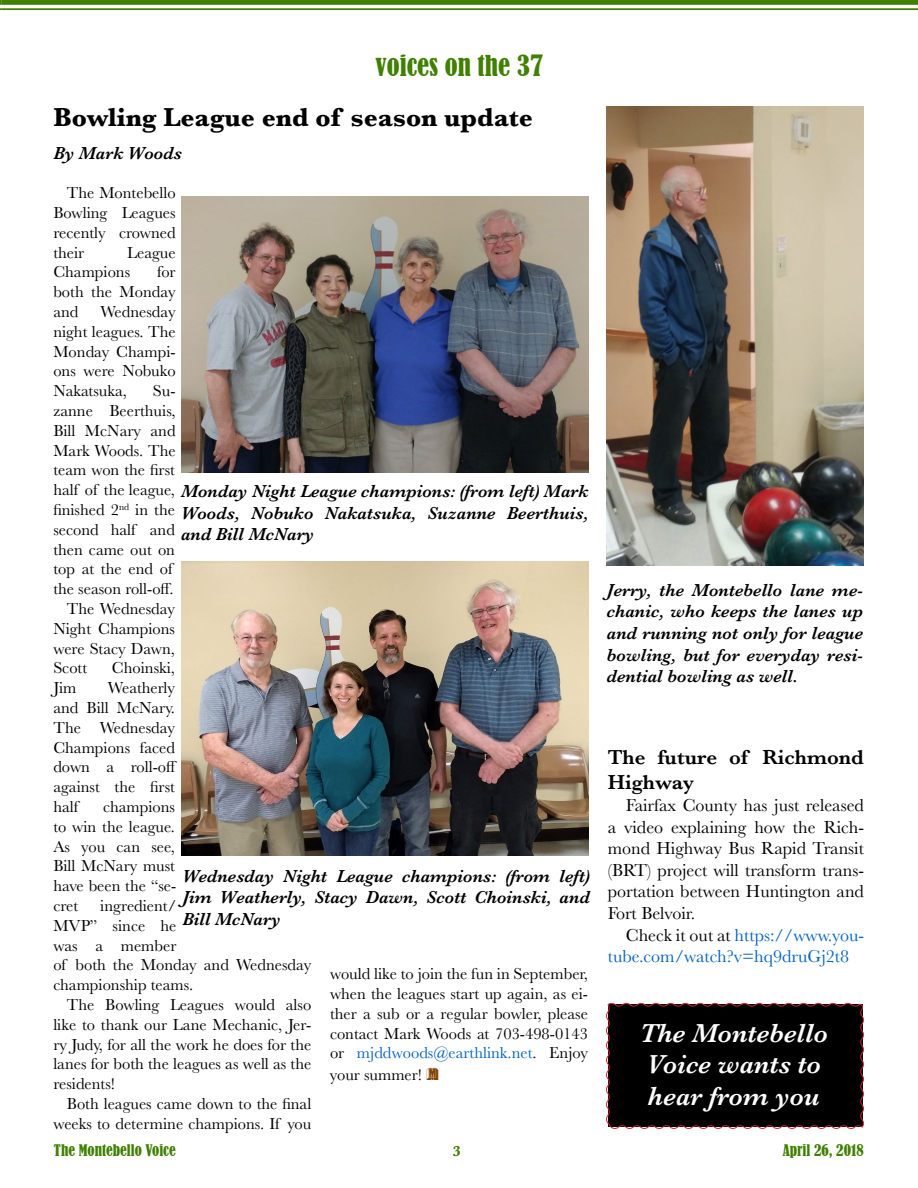
<style>
.page{position:relative;width:918px;height:1188px;background:#fff}
.page>*{position:absolute;margin:0;border:0;box-sizing:border-box;transform-origin:0 0}
.t1{font:italic 600 27px/31.5px "Baskerville";color:#fff}
.t2{font:700 27px "Baskerville";color:#000}
.t3{font:condensed 27px "Bernard";color:#408000}
.t4{font:600 21px/25.2px "Baskerville";color:#000}
.t5{font:italic 600 18px/21.6px "Baskerville";color:#000;text-align:justify}
.t6{font:18px/21.6px "Baskerville";color:#000;text-align:justify}
.t7{font:18px/21.6px "Baskerville";color:#0563c1}
.t8{font:16.5px/19.8px "Baskerville";color:#000;text-align:justify}
.t9{font:condensed 15px "Bernard";color:#408000}
.t10{font:700 15px "Baskerville";color:#408000}
.s1{font-weight:400;font-style:normal;font-size:16.5px}
.s2{color:#0563c1}
.s3{font-family:"Buxom D";font-size:18px;color:#804000}
.s4{color:#000}
</style>
<div class="page">
<svg style="left:0;top:0;width:2px;height:10px"></svg>
<div style="left:2px;top:0;width:916px;height:5px;background:#408000"></div>
<hr style="left:2px;top:8px;width:916px;height:2px;background:#408000">
<img style="left:607px;top:106px;width:256px;height:459px">
<img style="left:182px;top:196px;width:407px;height:276px">
<img style="left:181px;top:561px;width:408px;height:295px">
<div style="left:606px;top:1003px;width:258px;height:126px;background:#000"></div>
<h1 class="t3" style="left:376px;top:50px;width:169px">voices on the 37</h1>
<h1 class="t2" style="left:53px;top:99px;width:481px">Bowling League end of season update</h1>
<p class="t5" style="left:53px;top:142px;width:130px">By Mark Woods</p>
<p class="t8" style="left:53px;top:183px;width:124px;text-indent:13px">The Montebello Bowling Leagues recently crowned their</p>
<p class="t8" style="left:53px;top:243px;width:124px;text-indent:74px">League<br>Champions</p>
<p class="t8" style="left:53px;top:263px;width:124px;text-indent:104px">for both the Monday and</p>
<p class="t8" style="left:53px;top:302px;width:124px;text-indent:47px">Wednesday night leagues. The Monday Champi&shy;ons were Nobuko Nakatsuka,</p>
<p class="t8" style="left:53px;top:381px;width:124px;text-indent:100px">Su&shy;zanne Beerthuis, Bill McNary and Mark Woods. The team won the first</p>
<p class="t8" style="left:53px;top:500px;width:123px">finished 2<sup>nd</sup> in the</p>
<p class="t8" style="left:53px;top:520px;width:123px">second half and</p>
<p class="t8" style="left:53px;top:540px;width:123px">then came out on</p>
<p class="t8" style="left:53px;top:560px;width:121px">top at the end of</p>
<p class="t8" style="left:53px;top:579px;width:122px">the season roll-off.</p>
<p class="t8" style="left:67px;top:599px;width:110px">The Wednesday</p>
<p class="t8" style="left:53px;top:619px;width:123px">Night Champions</p>
<p class="t8" style="left:53px;top:639px;width:123px">were Stacy Dawn,</p>
<p class="t8" style="left:53px;top:659px;width:35px">Scott</p>
<p class="t8" style="left:112px;top:659px;width:65px">Choinski,</p>
<p class="t8" style="left:53px;top:678px;width:25px">Jim</p>
<p class="t5" style="left:181px;top:480px;width:409px;text-indent:-128px"><span class="s1">half of the league,</span> Monday Night League champions: (from left) Mark Woods, Nobuko Nakatsuka, Suzanne Beerthuis, and Bill McNary</p>
<p class="t8" style="left:53px;top:678px;width:125px;text-indent:55px">Weatherly and Bill McNary.<br>The Wednesday Champions faced down a roll-off against the first half</p>
<p class="t8" style="left:53px;top:797px;width:125px;text-indent:50px">champions to win the league.<br>As you can see, Bill McNary must have been the “se&shy;cret</p>
<p class="t5" style="left:182px;top:865px;width:409px">Wednesday Night League champions: (from left)<br>Jim Weatherly, Stacy Dawn, Scott Choinski, and Bill McNary</p>
<p class="t8" style="left:330px;top:964px;width:260px">would like to join the fun in September, when the leagues start up again, as ei&shy;ther a sub or a regular bowler, please contact Mark Woods at 703-498-0143 or <span class="s2">mjddwoods@earthlink.net</span>. Enjoy</p>
<p class="t8" style="left:330px;top:1065px;width:110px">your summer! <span class="s3">M</span></p>
<p class="t8" style="left:53px;top:896px;width:259px;text-align:left;text-indent:47px">ingredient/<br>MVP” since he<br>was a member<br>of both the Monday and Wednesday championship teams.</p>
<p class="t8" style="left:53px;top:995px;width:260px;text-indent:13px">The Bowling Leagues would also like to thank our Lane Mechanic, Jer&shy;ry Judy, for all the work he does for the lanes for both the leagues as well as the residents!</p>
<p class="t8" style="left:53px;top:1094px;width:260px;text-align:right">Both leagues came down to the final weeks to determine champions. If you</p>
<p class="t5" style="left:607px;top:579px;width:258px">Jerry, the Montebello lane me&shy;chanic, who keeps the lanes up and running not only for league bowling, but for everyday resi&shy;dential bowling as well.</p>
<p class="t4" style="left:608px;top:745px;width:258px">The future of Richmond<br>Highway</p>
<p class="t6" style="left:608px;top:795px;width:258px;text-indent:18px">Fairfax County has just released a video explaining how the Rich&shy;mond Highway Bus Rapid Transit (BRT) project will transform trans&shy;portation between Huntington and Fort Belvoir.</p>
<p class="t7" style="left:608px;top:924px;width:258px;text-indent:18px"><span class="s4">Check it out at</span> https://www.you&shy;tube.com/watch?v=hq9druGj2t8</p>
<h1 class="t1" style="left:640px;top:1017px;width:190px">The Montebello<br>Voice wants to hear from you</h1>
<p class="t9" style="left:54px;top:1141px;width:123px">The Montebello Voice</p>
<p class="t10" style="left:453px;top:1140px;width:10px">3</p>
<p class="t9" style="left:783px;top:1141px;width:83px">April 26, 2018</p>
</div>
